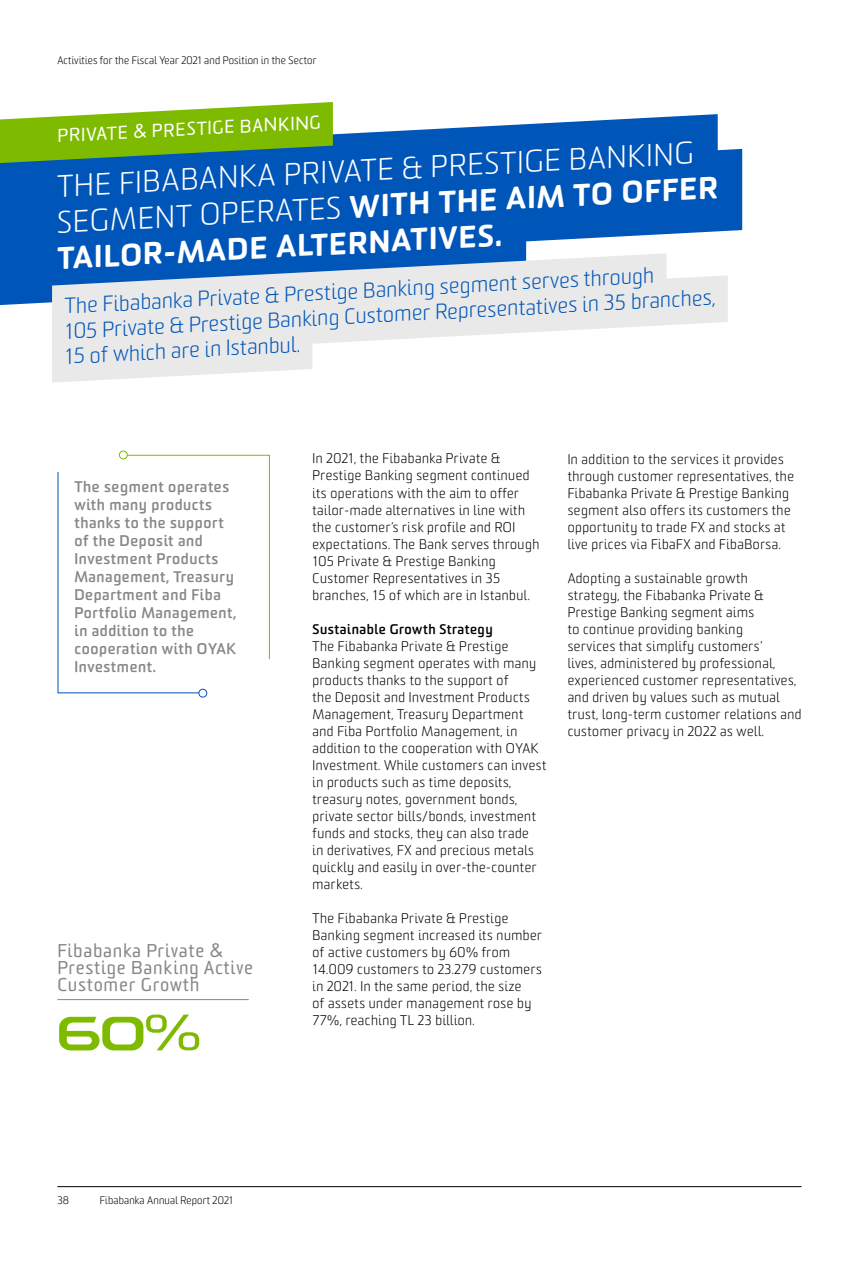
<style>
.page{position:relative;width:848px;height:1261px;background:#fff}
.page>*{position:absolute;margin:0;border:0;box-sizing:border-box;transform-origin:0 0}
.t1{font:54px "PROXON Regular";color:#7ebb00}
.t2{font:300 30px/36px "Sommet Rounded";color:#fff}
.t3{font:300 21px/25.2px "Sommet Rounded";color:#0055b8}
.t4{font:18px/17px "Sommet Rounded";letter-spacing:.04em;color:#878787}
.t5{font:18px "Sommet Rounded";color:#fff}
.t6{font:700 15px/18px "Sommet Rounded";letter-spacing:.04em;color:#878787}
.t7{font:300 13.5px/17px "Sommet Rounded";letter-spacing:.04em;color:#000}
.t8{font:700 13.5px "Sommet Rounded";letter-spacing:.04em;color:#000}
.t9{font:300 10.5px "Sommet Rounded";letter-spacing:.02em;color:#000}
.s1{font-weight:900}
</style>
<div class="page">
<hr style="left:57px;top:1186px;width:744px;height:1px;background:#000">
<svg style="left:333px;top:114px;width:385px;height:35px;fill:#0055b8"></svg>
<svg style="left:0;top:149px;width:742px;height:120px;background:#1c68c0"></svg>
<div style="left:0;top:196px;width:526px;height:109px;background:#0055b8"></div>
<svg style="left:52px;top:253px;width:614px;height:22px;background:#578dcb"></svg>
<svg style="left:52px;top:275px;width:676px;height:69px;background:#e5e7ea"></svg>
<svg style="left:52px;top:322px;width:260px;height:60px;background:#ebebeb"></svg>
<svg style="left:57px;top:455px;width:213px;height:238px"></svg>
<div style="left:119px;top:451px;width:8px;height:8px;background:#fff;border-radius:50%"></div>
<div style="left:119px;top:451px;width:9px;height:8px;border:1px solid #7ebb00;border-radius:50%"></div>
<div style="left:199px;top:689px;width:8px;height:8px;background:#fff;border-radius:50%"></div>
<div style="left:199px;top:689px;width:8px;height:8px;border:1px solid #0055b8;border-radius:50%"></div>
<svg style="left:0;top:102px;width:333px;height:61px;background:#7eb63e"></svg>
<hr style="left:57px;top:999px;width:192px;height:1px;background:#878787">
<p class="t9" style="left:57px;top:54px;width:261px">Activities for the Fiscal Year 2021 and Position in the Sector</p>
<h3 class="t5" style="left:56px;top:124px;width:265px;rotate:-3deg">PRIVATE &amp; PRESTIGE BANKING</h3>
<h2 class="t2" style="left:52px;top:169px;width:665px;rotate:-3deg">THE FIBABANKA PRIVATE &amp; PRESTIGE BANKING<br>SEGMENT OPERATES <span class="s1">WITH THE AIM TO OFFER<br>TAILOR-MADE ALTERNATIVES.</span></h2>
<h3 class="t3" style="left:61px;top:294px;width:654px;rotate:-3deg">The Fibabanka Private &amp; Prestige Banking segment serves through<br>105 Private &amp; Prestige Banking Customer Representatives in 35 branches,<br>15 of which are in Istanbul.</h3>
<p class="t6" style="left:74px;top:477px;width:164px">The segment operates with many products thanks to the support of the Deposit and<br>Investment Products<br>Management, Treasury<br>Department and Fiba<br>Portfolio Management, in addition to the cooperation with OYAK<br>Investment.</p>
<h3 class="t4" style="left:57px;top:942px;width:197px">Fibabanka Private &amp;<br>Prestige Banking Active<br>Customer Growth</h3>
<h1 class="t1" style="left:57px;top:1010px;width:144px">60%</h1>
<p class="t9" style="left:57px;top:1193px;width:13px">38</p>
<p class="t9" style="left:100px;top:1193px;width:135px">Fibabanka Annual Report 2021</p>
<p class="t7" style="left:313px;top:450px;width:228px">In 2021, the Fibabanka Private &amp; Prestige Banking segment continued its operations with the aim to offer tailor-made alternatives in line with the customer’s risk profile and ROI expectations. The Bank serves through 105 Private &amp; Prestige Banking Customer Representatives in 35 branches, 15 of which are in Istanbul.</p>
<p class="t8" style="left:313px;top:620px;width:182px">Sustainable Growth Strategy</p>
<p class="t7" style="left:313px;top:637px;width:235px">The Fibabanka Private &amp; Prestige Banking segment operates with many products thanks to the support of<br>the Deposit and Investment Products Management, Treasury Department and Fiba Portfolio Management, in addition to the cooperation with OYAK Investment. While customers can invest in products such as time deposits, treasury notes, government bonds, private sector bills/bonds, investment funds and stocks, they can also trade<br>in derivatives, FX and precious metals quickly and easily in over-the-counter markets.</p>
<p class="t7" style="left:313px;top:910px;width:231px">The Fibabanka Private &amp; Prestige Banking segment increased its number of active customers by 60% from 14.009 customers to 23.279 customers in 2021. In the same period, the size<br>of assets under management rose by 77%, reaching TL 23 billion.</p>
<p class="t7" style="left:568px;top:450px;width:228px">In addition to the services it provides through customer representatives, the Fibabanka Private &amp; Prestige Banking segment also offers its customers the opportunity to trade FX and stocks at live prices via FibaFX and FibaBorsa.</p>
<p class="t7" style="left:568px;top:569px;width:235px">Adopting a sustainable growth strategy, the Fibabanka Private &amp; Prestige Banking segment aims<br>to continue providing banking<br>services that simplify customers’<br>lives, administered by professional, experienced customer representatives, and driven by values such as mutual trust, long-term customer relations and customer privacy in 2022 as well.</p>
</div>
